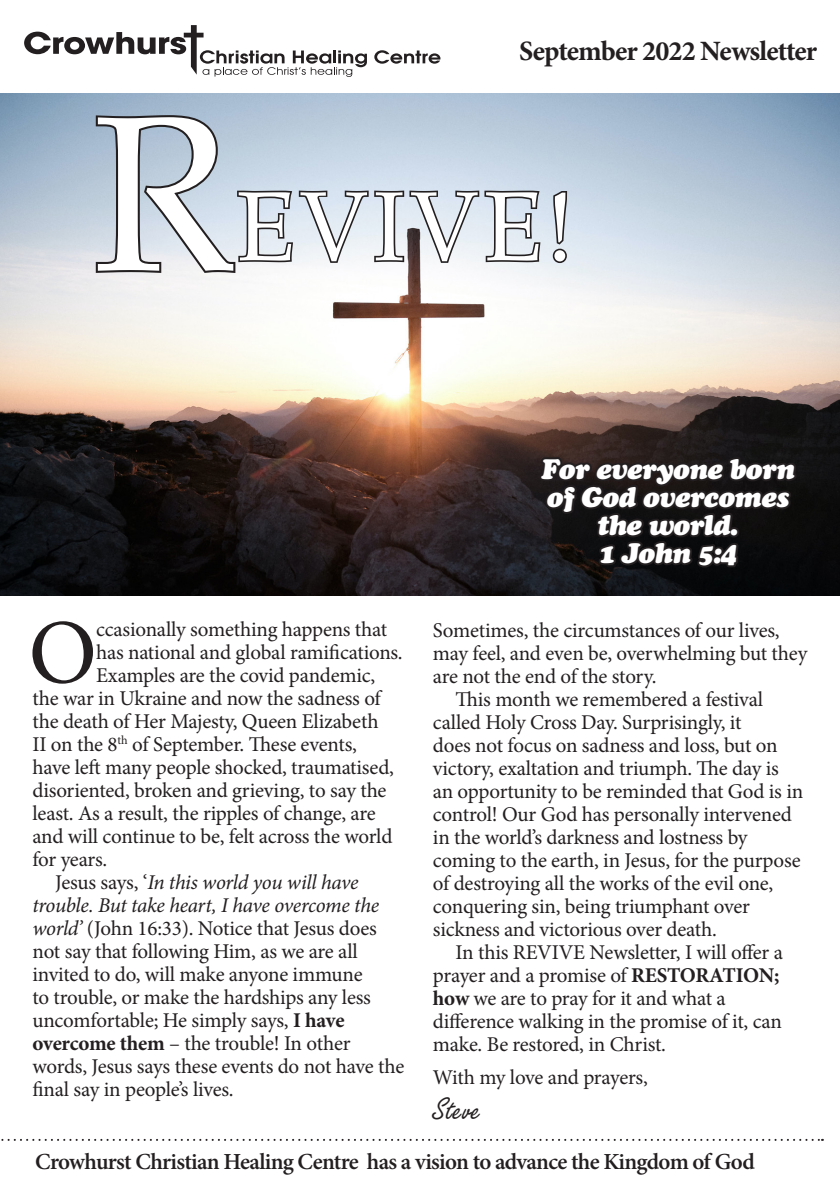
<style>
.page{position:relative;width:840px;height:1191px;background:#fff}
.page>*{position:absolute;margin:0;border:0;box-sizing:border-box;transform-origin:0 0}
.first_line_indents{font:220.4px "Book Antiqua";color:#fff}
.first_line_indents-2{font:98.2px "Book Antiqua";letter-spacing:.05em;color:#fff}
.First_para_drop_cap4{font:91.8px "Minion Pro";color:#231f20}
.first_line_indents-3{font:34px "Freestyle Script";letter-spacing:-.01em;color:#231f20}
.first_line_indents-4{font:italic 28px/28px "Cooper Black Std";letter-spacing:-.03em;color:#fff;text-align:center}
.first_line_indents-5{font:700 28px "Minion Pro";letter-spacing:-.035em;color:#231f20}
.paragraph{font:600 23px "Minion Pro";letter-spacing:-.03em;color:#231f20}
.first_line_indents-6{font:21px/23px "Minion Pro";letter-spacing:-.015em;color:#231f20}
.First_para_drop_cap4-2{font:21px "Minion Pro";letter-spacing:-.01em;color:#231f20}
.s1{font-style:italic}
.s2{font-weight:700}
</style>
<div class="page">
<img style="left:0;top:93px;width:839px;height:502px">
<svg style="left:24px;top:25px;width:343px;height:52px"></svg>
<svg style="left:374px;top:50px;width:66px;height:14px"></svg>
<svg style="left:94px;top:113px;width:448px;height:163px;background:#b7c0cb"></svg>
<svg style="left:550px;top:189px;width:19px;height:76px"></svg>
<svg style="left:1px;top:1138px;width:821px;height:2px"></svg>
<svg style="left:537px;top:447px;width:261px;height:149px;background:#191618"></svg>
<p class="first_line_indents-5" style="left:519px;top:31px;width:299px">September 2022 Newsletter</p>
<p class="first_line_indents" style="left:92px;top:42px;width:145px">R</p>
<p class="first_line_indents-2" style="left:236px;top:158px;width:338px">EVIVE!</p>
<p class="First_para_drop_cap4" style="left:28px;top:591px;width:70px">O</p>
<p class="First_para_drop_cap4-2" style="left:96px;top:615px;width:292px">ccasionally something happens that</p>
<p class="First_para_drop_cap4-2" style="left:96px;top:638px;width:308px">has national and global ramifications.</p>
<p class="First_para_drop_cap4-2" style="left:96px;top:661px;width:281px">Examples are the covid pandemic,</p>
<p class="First_para_drop_cap4-2" style="left:32px;top:684px;width:349px">the war in Ukraine and now the sadness of</p>
<p class="First_para_drop_cap4-2" style="left:32px;top:707px;width:347px">the death of Her Majesty, Queen Elizabeth</p>
<p class="First_para_drop_cap4-2" style="left:32px;top:730px;width:326px">II on the 8<sup>th</sup> of September. These events,</p>
<p class="First_para_drop_cap4-2" style="left:32px;top:753px;width:363px">have left many people shocked, traumatised,</p>
<p class="First_para_drop_cap4-2" style="left:32px;top:776px;width:355px">disoriented, broken and grieving, to say the</p>
<p class="First_para_drop_cap4-2" style="left:32px;top:799px;width:344px">least. As a result, the ripples of change, are</p>
<p class="First_para_drop_cap4-2" style="left:32px;top:822px;width:361px">and will continue to be, felt across the world</p>
<p class="First_para_drop_cap4-2" style="left:32px;top:845px;width:76px">for years.</p>
<p class="first_line_indents-6" style="left:32px;top:871px;width:373px;text-indent:23px">Jesus says, ‘<span class="s1">In this world you will have trouble. But take heart, I have overcome the world’</span> (John 16:33). Notice that Jesus does not say that following Him, as we are all invited to do, will make anyone immune<br>to trouble, or make the hardships any less uncomfortable; He simply says, <span class="s2">I have overcome them</span> – the trouble! In other words, Jesus says these events do not have the final say in people’s lives.</p>
<p class="first_line_indents-4" style="left:540px;top:455px;width:255px">For everyone born of God overcomes the world.</p>
<p class="first_line_indents-4" style="left:598px;top:539px;width:140px">1 John 5:4</p>
<p class="first_line_indents-6" style="left:432px;top:619px;width:376px">Sometimes, the circumstances of our lives, may feel, and even be, overwhelming but they are not the end of the story.</p>
<p class="first_line_indents-6" style="left:432px;top:688px;width:371px;text-indent:23px">This month we remembered a festival called Holy Cross Day. Surprisingly, it<br>does not focus on sadness and loss, but on victory, exaltation and triumph. The day is an opportunity to be reminded that God is in control! Our God has personally intervened in the world’s darkness and lostness by coming to the earth, in Jesus, for the purpose of destroying all the works of the evil one, conquering sin, being triumphant over sickness and victorious over death.</p>
<p class="first_line_indents-6" style="left:432px;top:941px;width:351px;text-indent:23px">In this REVIVE Newsletter, I will offer a prayer and a promise of <span class="s2">RESTORATION; how</span> we are to pray for it and what a difference walking in the promise of it, can make. Be restored, in Christ.</p>
<p class="first_line_indents-6" style="left:432px;top:1066px;width:216px">With my love and prayers,</p>
<p class="first_line_indents-3" style="left:432px;top:1091px;width:50px">Steve</p>
<p class="paragraph" style="left:35px;top:1146px;width:720px">Crowhurst Christian Healing Centre has a vision to advance the Kingdom of God</p>
</div>
